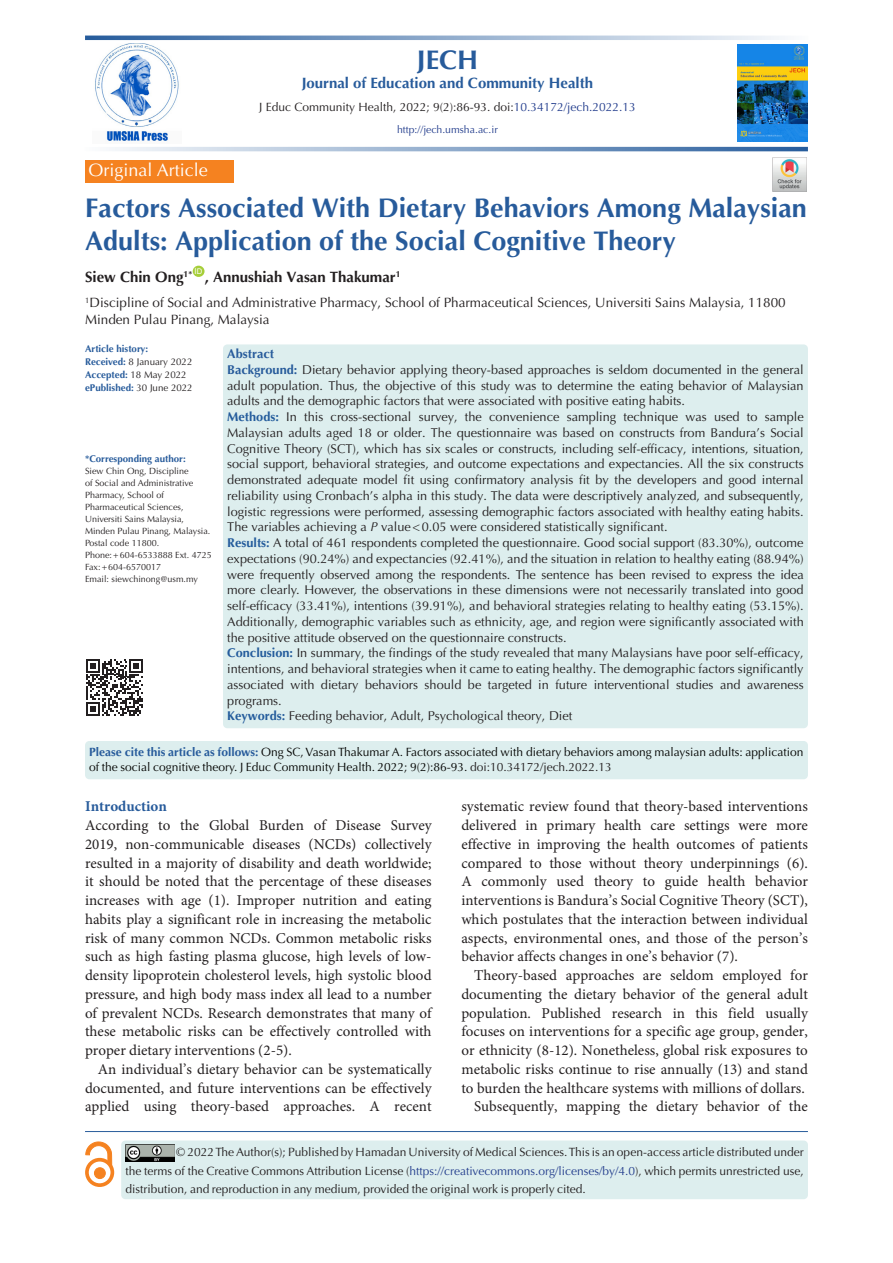
<style>
.page{position:relative;width:893px;height:1263px;background:#fff}
.page>*{position:absolute;margin:0;border:0;box-sizing:border-box;transform-origin:0 0}
.t1{font:700 27px/33px "Optima LT Std";color:#275b9b}
.t2{font:18px "Optima LT Std";color:#fff}
.t3{font:15px/18.8px "Minion Pro";color:#231f20;text-align:justify}
.t4{font:700 15px "Optima LT Std";color:#231f20}
.t5{font:700 15px "Optima LT Std";color:#275b9b}
.heading_1{font:700 15px "Minion Pro";color:#275b9b}
.t6{font:13.5px/16.5px "Optima LT Std";color:#231f20}
.t7{font:12.75px/15.8px "Optima LT Std";color:#231f20;text-align:justify}
.t8{font:700 12.75px "Optima LT Std";color:#275b9b}
.t9{font:12px/18px "Optima LT Std";color:#221e1f;text-align:justify}
.t10{font:12px/15px "Optima LT Std";color:#040503}
.t11{font:12px "Optima LT Std";color:#231f20}
.Body_Text{font:10.5px "Optima LT Std";color:#253f8e}
.t12{font:700 9.75px "Optima LT Std";color:#275b9b}
.t13{font:9.75px "Optima LT Std";color:#231f20}
.t14{font:9px/12px "Optima LT Std";color:#231f20}
.t15{font:7.8px "Arial";color:#fff}
.s1{color:#253f8e}
.s2{font-weight:700;color:#275b9b}
.s3{font-weight:400;color:#231f20}
.s4{font-weight:700;color:#245c9c}
.s5{font-style:italic}
.s6{color:#231f20}
</style>
<div class="page">
<hr style="left:85px;top:1131px;width:723px;height:1px;background:#295c9b">
<div style="left:121px;top:1140px;width:687px;height:59px;background:#dee;border-radius:4px"></div>
<img style="left:125px;top:1145px;width:49px;height:17px">
<div style="left:193px;top:266px;width:12px;height:11px;background:#a6ce39;border-radius:50%"></div>
<div style="left:85px;top:160px;width:149px;height:22px;background:#f58220"></div>
<img style="left:773px;top:158px;width:34px;height:34px">
<div style="left:85px;top:741px;width:723px;height:38px;background:#dee;border-radius:4px"></div>
<svg style="left:112px;top:147px;width:696px;height:4px;background:#8da9ca"></svg>
<img style="left:738px;top:44px;width:70px;height:98px">
<div style="left:223px;top:344px;width:585px;height:384px;background:#dee;border-radius:4px"></div>
<svg style="left:86px;top:659px;width:57px;height:56px"></svg>
<div style="left:94px;top:1168px;width:11px;height:10px;background:#f58220;border-radius:50%"></div>
<div style="left:94px;top:1167px;width:11px;height:12px;border:1px solid #f58220;border-radius:50%"></div>
<div style="left:85px;top:1158px;width:29px;height:29px;border:4px solid #f58220;border-radius:50%"></div>
<svg style="left:86px;top:1142px;width:26px;height:24px"></svg>
<img style="left:95px;top:43px;width:84px;height:98px">
<svg style="left:85px;top:36px;width:697px;height:4px;background:#8da9ca"></svg>
<p class="t2" style="left:88px;top:160px;width:121px">Original Article</p>
<p class="t1" style="left:417px;top:43px;width:63px">JECH</p>
<p class="t5" style="left:302px;top:74px;width:293px">Journal of Education and Community Health</p>
<p class="t11" style="left:259px;top:100px;width:378px">J Educ Community Health, 2022; 9(2):86-93. doi:<span class="s1">10.34172/jech.2022.13</span></p>
<p class="Body_Text" style="left:397px;top:124px;width:102px">http://jech.umsha.ac.ir</p>
<p class="t1" style="left:85px;top:192px;width:723px">Factors Associated With Dietary Behaviors Among Malaysian<br>Adults: Application of the Social Cognitive Theory</p>
<p class="t4" style="left:85px;top:269px;width:109px">Siew Chin Ong<sup>1*</sup></p>
<p class="t15" style="left:195px;top:266px;width:9px">ID</p>
<p class="t4" style="left:205px;top:269px;width:197px">, Annushiah Vasan Thakumar<sup>1</sup></p>
<p class="t6" style="left:85px;top:295px;width:702px"><sup>1</sup>Discipline of Social and Administrative Pharmacy, School of Pharmaceutical Sciences, Universiti Sains Malaysia, 11800<br>Minden Pulau Pinang, Malaysia</p>
<p class="t12" style="left:85px;top:343px;width:65px">Article history:</p>
<p class="t13" style="left:85px;top:356px;width:109px"><span class="s2">Received:</span> 8 January 2022</p>
<p class="t12" style="left:85px;top:369px;width:103px">Accepted: <span class="s3">18 May 2022</span></p>
<p class="t12" style="left:85px;top:382px;width:109px">ePublished: <span class="s3">30 June 2022</span></p>
<p class="t12" style="left:85px;top:453px;width:102px">*Corresponding author:</p>
<p class="t14" style="left:85px;top:465px;width:127px">Siew Chin Ong, Discipline<br>of Social and Administrative<br>Pharmacy, School of<br>Pharmaceutical Sciences,<br>Universiti Sains Malaysia,<br>Minden Pulau Pinang, Malaysia.<br>Postal code 11800.</p>
<p class="t14" style="left:85px;top:549px;width:128px">Phone:+604-6533888 Ext. 4725</p>
<p class="t14" style="left:85px;top:561px;width:78px">Fax:+604-6570017</p>
<p class="t14" style="left:85px;top:573px;width:114px">Email: siewchinong@usm.my</p>
<p class="t8" style="left:227px;top:346px;width:48px">Abstract</p>
<p class="t7" style="left:227px;top:362px;width:578px"><span class="s2">Background:</span> Dietary behavior applying theory-based approaches is seldom documented in the general adult population. Thus, the objective of this study was to determine the eating behavior of Malaysian adults and the demographic factors that were associated with positive eating habits.</p>
<p class="t7" style="left:227px;top:409px;width:578px"><span class="s4">Methods:</span> In this cross-sectional survey, the convenience sampling technique was used to sample Malaysian adults aged 18 or older. The questionnaire was based on constructs from Bandura’s Social Cognitive Theory (SCT), which has six scales or constructs, including self-efficacy, intentions, situation, social support, behavioral strategies, and outcome expectations and expectancies. All the six constructs demonstrated adequate model fit using confirmatory analysis fit by the developers and good internal reliability using Cronbach’s alpha in this study. The data were descriptively analyzed, and subsequently, logistic regressions were performed, assessing demographic factors associated with healthy eating habits.<br>The variables achieving a <span class="s5">P</span> value&lt;0.05 were considered statistically significant.</p>
<p class="t7" style="left:227px;top:535px;width:578px"><span class="s4">Results:</span> A total of 461 respondents completed the questionnaire. Good social support (83.30%), outcome expectations (90.24%) and expectancies (92.41%), and the situation in relation to healthy eating (88.94%) were frequently observed among the respondents. The sentence has been revised to express the idea more clearly. However, the observations in these dimensions were not necessarily translated into good self-efficacy (33.41%), intentions (39.91%), and behavioral strategies relating to healthy eating (53.15%).<br>Additionally, demographic variables such as ethnicity, age, and region were significantly associated with the positive attitude observed on the questionnaire constructs.</p>
<p class="t7" style="left:227px;top:645px;width:578px"><span class="s4">Conclusion:</span> In summary, the findings of the study revealed that many Malaysians have poor self-efficacy, intentions, and behavioral strategies when it came to eating healthy. The demographic factors significantly associated with dietary behaviors should be targeted in future interventional studies and awareness programs.</p>
<p class="t7" style="left:227px;top:708px;width:347px"><span class="s4">Keywords:</span> Feeding behavior, Adult, Psychological theory, Diet</p>
<p class="t10" style="left:89px;top:744px;width:716px"><span class="s2">Please cite this article as follows:</span> Ong SC, Vasan Thakumar A. Factors associated with dietary behaviors among malaysian adults: application of the social cognitive theory. J Educ Community Health. 2022; 9(2):86-93. <span class="s6">doi:10.34172/jech.2022.13</span></p>
<p class="t3" style="left:461px;top:797px;width:348px">systematic review found that theory-based interventions delivered in primary health care settings were more effective in improving the health outcomes of patients compared to those without theory underpinnings (6).<br>A commonly used theory to guide health behavior interventions is Bandura’s Social Cognitive Theory (SCT), which postulates that the interaction between individual aspects, environmental ones, and those of the person’s behavior affects changes in one’s behavior (7).</p>
<p class="t3" style="left:461px;top:966px;width:348px;text-indent:13px">Theory-based approaches are seldom employed for documenting the dietary behavior of the general adult population. Published research in this field usually focuses on interventions for a specific age group, gender, or ethnicity (8-12). Nonetheless, global risk exposures to metabolic risks continue to rise annually (13) and stand to burden the healthcare systems with millions of dollars.</p>
<p class="t3" style="left:474px;top:1097px;width:335px">Subsequently, mapping the dietary behavior of the</p>
<p class="t9" style="left:125px;top:1143px;width:680px;text-indent:51px"><span class="s6">© 2022 The Author(s); Published by Hamadan University of Medical Sciences.</span> This is an open-access article distributed under the terms of the Creative Commons Attribution License (<span class="s1">https://creativecommons.org/licenses/by/4.0</span>), which permits unrestricted use, distribution, and reproduction in any medium, provided the original work is properly cited.</p>
<p class="heading_1" style="left:85px;top:796px;width:83px">Introduction</p>
<p class="t3" style="left:85px;top:816px;width:348px">According to the Global Burden of Disease Survey 2019, non-communicable diseases (NCDs) collectively resulted in a majority of disability and death worldwide; it should be noted that the percentage of these diseases increases with age (1). Improper nutrition and eating habits play a significant role in increasing the metabolic risk of many common NCDs. Common metabolic risks such as high fasting plasma glucose, high levels of low&shy;density lipoprotein cholesterol levels, high systolic blood pressure, and high body mass index all lead to a number of prevalent NCDs. Research demonstrates that many of these metabolic risks can be effectively controlled with proper dietary interventions (2-5).</p>
<p class="t3" style="left:85px;top:1060px;width:348px;text-indent:13px">An individual’s dietary behavior can be systematically documented, and future interventions can be effectively applied using theory-based approaches. A recent</p>
</div>
